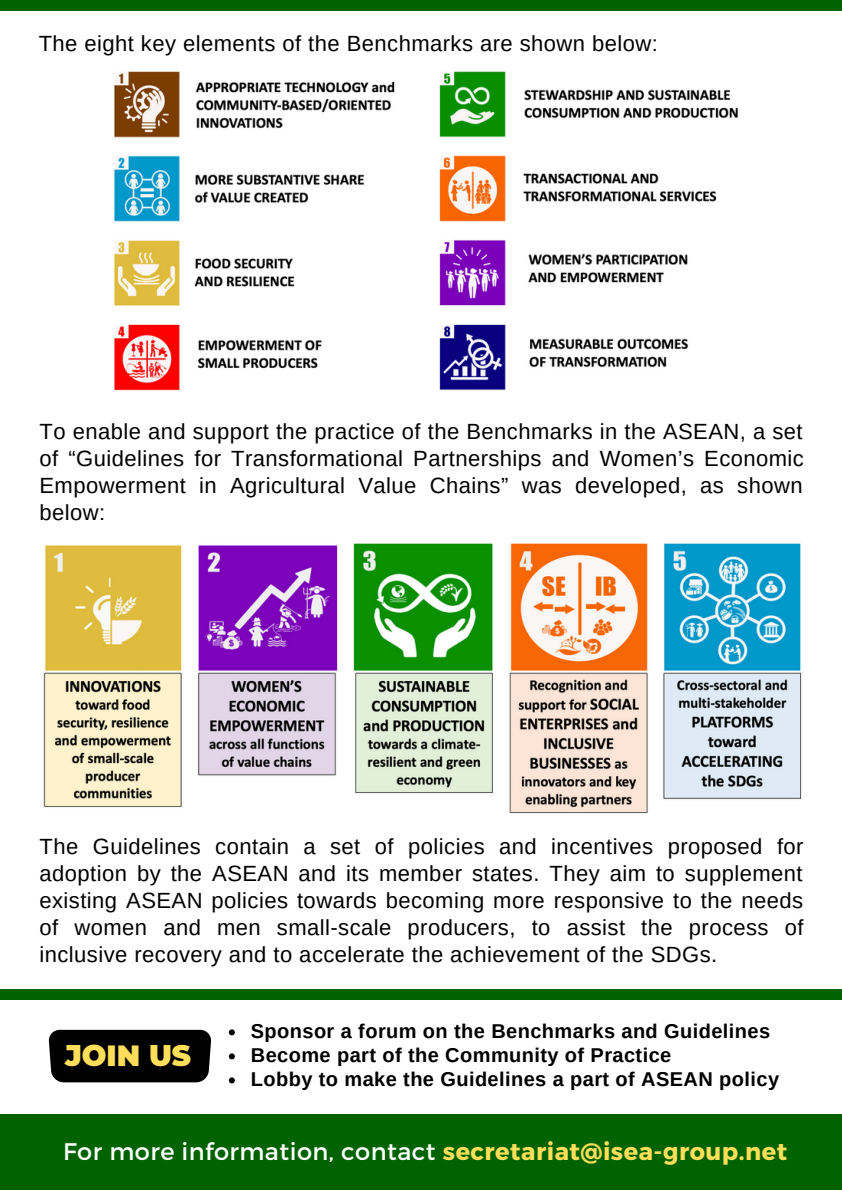
<style>
.page{position:relative;width:842px;height:1191px;background:#fff}
.page>*{position:absolute;margin:0;border:0;box-sizing:border-box;transform-origin:0 0}
.t1{font:900 29.2px "Montserrat";color:#ffde59}
.t2{font:24px "Montserrat";letter-spacing:.02em;color:#fff}
.t3{font:22px/27px "Arimo";letter-spacing:.02em;color:#000;text-align:justify}
.t4{font:700 20px/24px "Arimo";letter-spacing:.02em;color:#000}
.s1{font-weight:700;color:#ffde59}
</style>
<div class="page">
<div style="left:0;top:0;width:842px;height:11px;background:#006300"></div>
<img style="left:114px;top:71px;width:625px;height:320px">
<img style="left:43px;top:543px;width:759px;height:271px">
<div style="left:49px;top:1030px;width:162px;height:52px;background:#000"></div>
<svg style="left:229px;top:1029px;width:6px;height:6px"></svg>
<svg style="left:229px;top:1053px;width:6px;height:6px"></svg>
<svg style="left:229px;top:1077px;width:6px;height:6px"></svg>
<div style="left:0;top:1114px;width:842px;height:75px;background:#006300"></div>
<div style="left:0;top:989px;width:841px;height:11px;background:#006300"></div>
<p class="t3" style="left:39px;top:30px;width:620px">The eight key elements of the Benchmarks are shown below:</p>
<p class="t3" style="left:39px;top:418px;width:766px">To enable and support the practice of the Benchmarks in the ASEAN, a set of “Guidelines for Transformational Partnerships and Women’s Economic Empowerment in Agricultural Value Chains” was developed, as shown below:</p>
<p class="t3" style="left:39px;top:832px;width:765px">The Guidelines contain a set of policies and incentives proposed for adoption by the ASEAN and its member states. They aim to supplement existing ASEAN policies towards becoming more responsive to the needs of women and men small-scale producers, to assist the process of inclusive recovery and to accelerate the achievement of the SDGs.</p>
<h1 class="t1" style="left:65px;top:1038px;width:127px">JOIN US</h1>
<p class="t4" style="left:251px;top:1019px;width:529px">Sponsor a forum on the Benchmarks and Guidelines<br>Become part of the Community of Practice<br>Lobby to make the Guidelines a part of ASEAN policy</p>
<p class="t2" style="left:63px;top:1136px;width:725px">For more information, contact <span class="s1">secretariat@isea-group.net</span></p>
</div>
